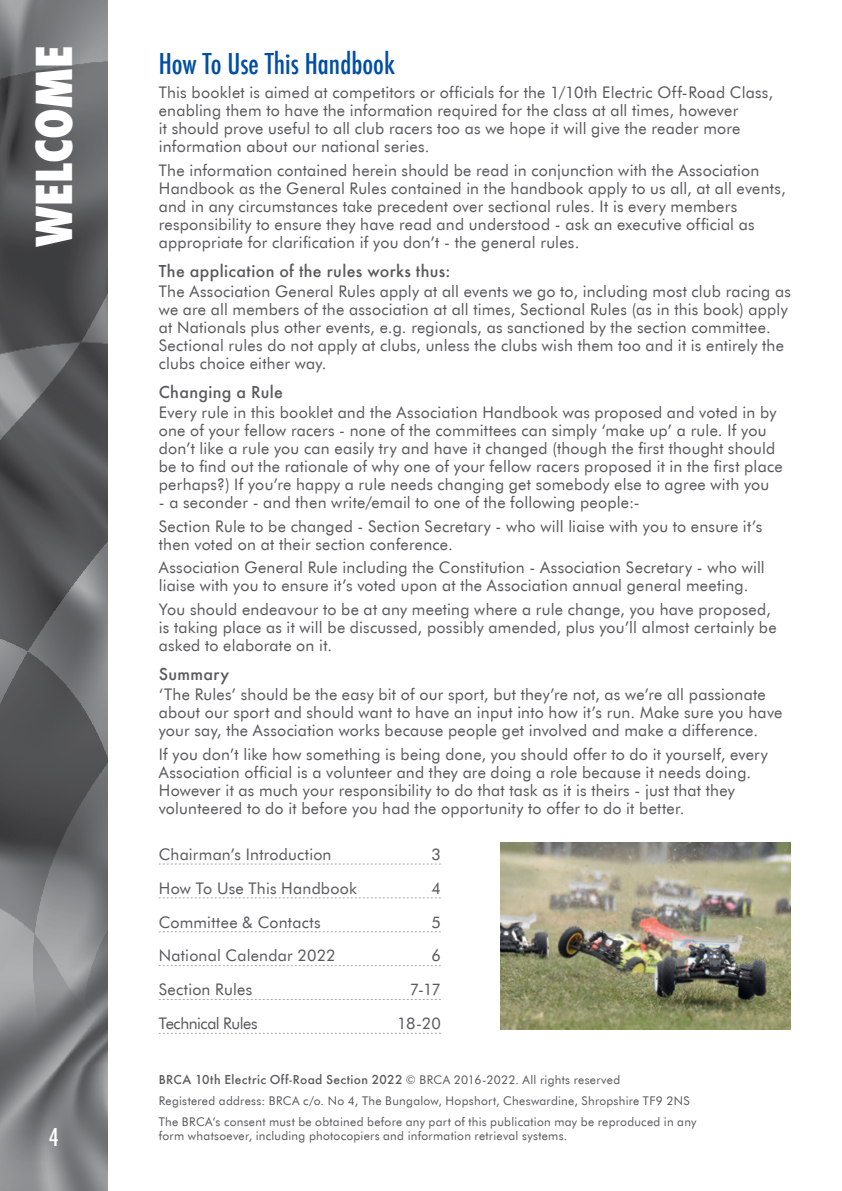
<style>
.page{position:relative;width:842px;height:1191px;background:#fff}
.page>*{position:absolute;margin:0;border:0;box-sizing:border-box;transform-origin:0 0}
.t1{font:800 condensed 48px "Futura";letter-spacing:-.005em;color:#fff}
.t2{font:500 condensed 28px "Futura";color:#004fa3}
.t3{font:500 condensed 24px "Futura";color:#fff}
.t4{font:16px/18px "Futura BT";letter-spacing:.015em;color:#58595b}
.t5{font:500 16px "Futura";letter-spacing:.025em;color:#58595b}
.t6{font:16px "Futura BT";letter-spacing:-.03em;color:#58595b}
.t7{font:12px/14px "Futura BT";letter-spacing:.025em;color:#58595b}
.t8{font:500 12px "Futura";letter-spacing:.03em;color:#58595b}
.s1{font-family:"Futura BT";font-weight:400}
</style>
<div class="page">
<svg style="left:0;top:0;width:108px;height:1191px;background:#67686a"></svg>
<svg style="left:159px;top:863px;width:282px;height:1px"></svg>
<svg style="left:159px;top:897px;width:282px;height:1px"></svg>
<svg style="left:159px;top:931px;width:282px;height:1px"></svg>
<svg style="left:159px;top:965px;width:282px;height:1px"></svg>
<svg style="left:159px;top:999px;width:282px;height:1px"></svg>
<svg style="left:159px;top:1033px;width:282px;height:1px"></svg>
<img style="left:500px;top:842px;width:291px;height:187px">
<h1 class="t1" style="left:22px;top:247px;width:203px;rotate:-90deg">WELCOME</h1>
<h3 class="t3" style="left:49px;top:1121px;width:11px">4</h3>
<h2 class="t2" style="left:159px;top:46px;width:238px">How To Use This Handbook</h2>
<p class="t4" style="left:159px;top:83px;width:616px">This booklet is aimed at competitors or officials for the 1/10th Electric Off-Road Class, enabling them to have the information required for the class at all times, however<br>it should prove useful to all club racers too as we hope it will give the reader more information about our national series.</p>
<p class="t4" style="left:159px;top:161px;width:628px">The information contained herein should be read in conjunction with the Association Handbook as the General Rules contained in the handbook apply to us all, at all events, and in any circumstances take precedent over sectional rules. It is every members responsibility to ensure they have read and understood - ask an executive official as appropriate for clarification if you don’t - the general rules.</p>
<p class="t5" style="left:159px;top:260px;width:293px">The application of the rules works thus:</p>
<p class="t4" style="left:159px;top:282px;width:634px">The Association General Rules apply at all events we go to, including most club racing as we are all members of the association at all times, Sectional Rules (as in this book) apply at Nationals plus other events, e.g. regionals, as sanctioned by the section committee.<br>Sectional rules do not apply at clubs, unless the clubs wish them too and it is entirely the clubs choice either way.</p>
<p class="t5" style="left:159px;top:381px;width:126px">Changing a Rule</p>
<p class="t4" style="left:159px;top:403px;width:625px">Every rule in this booklet and the Association Handbook was proposed and voted in by one of your fellow racers - none of the committees can simply ‘make up’ a rule. If you don’t like a rule you can easily try and have it changed (though the first thought should be to find out the rationale of why one of your fellow racers proposed it in the first place perhaps?) If you’re happy a rule needs changing get somebody else to agree with you</p>
<p class="t4" style="left:159px;top:490px;width:605px;line-height:23.6px">- a seconder - and then write/email to one of the following people:-<br>Section Rule to be changed - Section Secretary - who will liaise with you to ensure it’s</p>
<p class="t4" style="left:159px;top:532px;width:608px;line-height:23.6px">then voted on at their section conference.<br>Association General Rule including the Constitution - Association Secretary - who will</p>
<p class="t4" style="left:159px;top:573px;width:613px;line-height:23.6px">liaise with you to ensure it’s voted upon at the Association annual general meeting.<br>You should endeavour to be at any meeting where a rule change, you have proposed,</p>
<p class="t4" style="left:159px;top:618px;width:619px">is taking place as it will be discussed, possibly amended, plus you’ll almost certainly be asked to elaborate on it.</p>
<p class="t5" style="left:159px;top:663px;width:72px">Summary</p>
<p class="t4" style="left:159px;top:685px;width:625px">‘The Rules’ should be the easy bit of our sport, but they’re not, as we’re all passionate about our sport and should want to have an input into how it’s run. Make sure you have your say, the Association works because people get involved and make a difference.</p>
<p class="t4" style="left:159px;top:745px;width:610px">If you don’t like how something is being done, you should offer to do it yourself, every Association official is a volunteer and they are doing a role because it needs doing.<br>However it as much your responsibility to do that task as it is theirs - just that they volunteered to do it before you had the opportunity to offer to do it better.</p>
<p class="t4" style="left:159px;top:845px;width:174px">Chairman’s Introduction</p>
<p class="t4" style="left:431px;top:845px;width:11px">3</p>
<p class="t4" style="left:159px;top:879px;width:200px">How To Use This Handbook</p>
<p class="t4" style="left:431px;top:879px;width:11px">4</p>
<p class="t4" style="left:159px;top:912px;width:163px">Committee &amp; Contacts</p>
<p class="t4" style="left:431px;top:912px;width:11px">5</p>
<p class="t4" style="left:159px;top:946px;width:178px">National Calendar 2022</p>
<p class="t4" style="left:431px;top:946px;width:11px">6</p>
<p class="t4" style="left:159px;top:980px;width:95px">Section Rules</p>
<p class="t4" style="left:410px;top:980px;width:33px">7-17</p>
<p class="t6" style="left:159px;top:1013px;width:100px">Technical Rules</p>
<p class="t4" style="left:397px;top:1014px;width:45px">18-20</p>
<p class="t8" style="left:159px;top:1071px;width:463px">BRCA 10th Electric Off-Road Section 2022 <span class="s1">© BRCA 2016-2022. All rights reserved</span></p>
<p class="t7" style="left:159px;top:1094px;width:532px">Registered address: BRCA c/o. No 4, The Bungalow, Hopshort, Cheswardine, Shropshire TF9 2NS</p>
<p class="t7" style="left:159px;top:1114px;width:539px">The BRCA’s consent must be obtained before any part of this publication may be reproduced in any form whatsoever, including photocopiers and information retrieval systems.</p>
</div>
